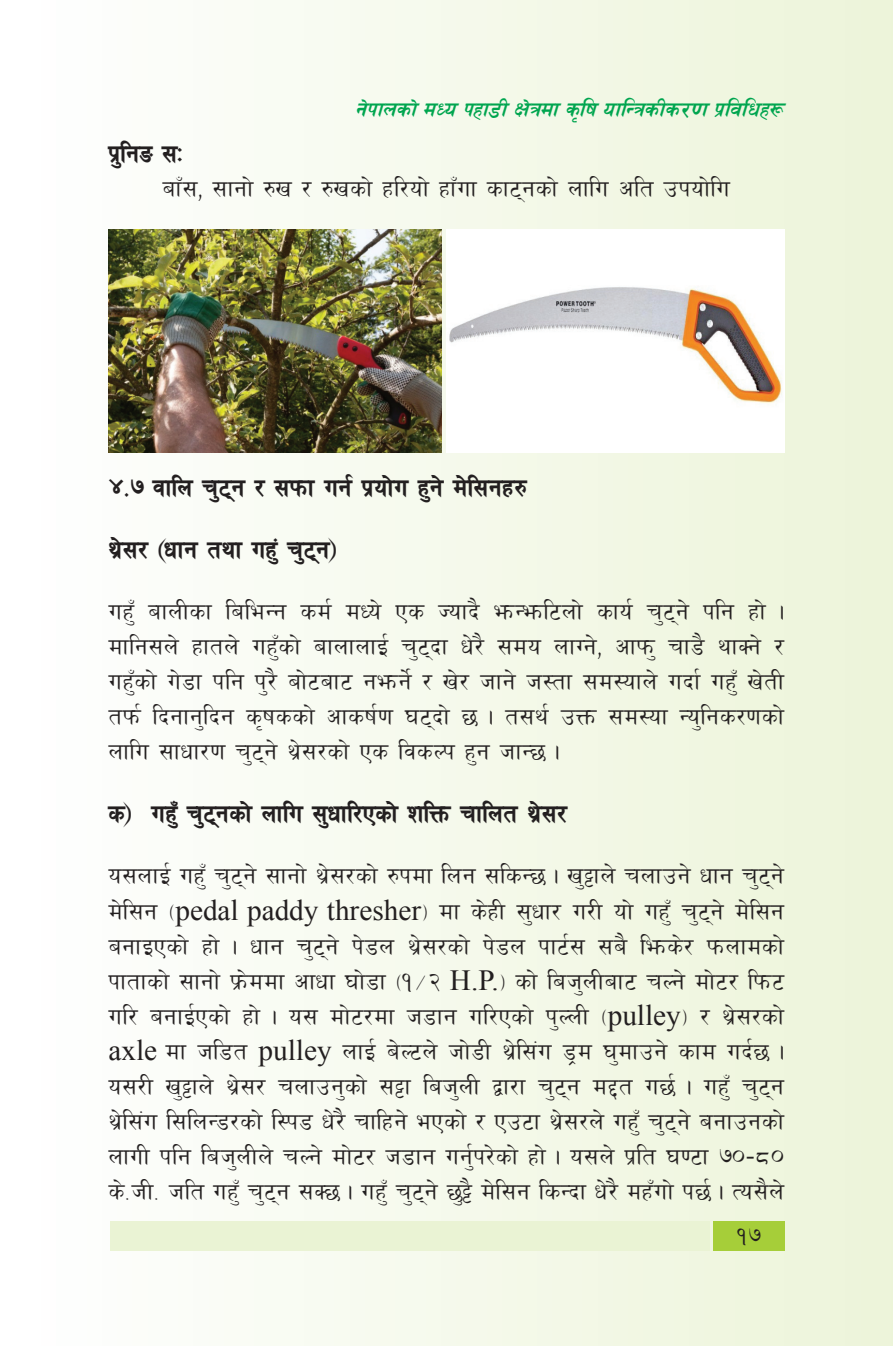
<style>
.page{position:relative;width:893px;height:1346px;background:#fff}
.page>*{position:absolute;margin:0;border:0;box-sizing:border-box;transform-origin:0 0}
.t1{font:29.25px/35.1px "Preeti";color:#231f20}
.t2{font:700 29.25px/62.1px "Preeti";color:#231f20}
.t3{font:italic 700 27px "Nagarik";color:#00a54f}
.t4{font:20.25px "Fontasy Himali";color:#231f20}
.s1{font-family:"Times New Roman"}
</style>
<div class="page">
<div style="left:0;top:0;width:893px;height:1346px;background:linear-gradient(to right,#feffff,#ecf4d9)"></div>
<div style="left:713px;top:1221px;width:71px;height:30px;background:#a6ce39"></div>
<div style="left:111px;top:1221px;width:599px;height:30px;background:#eaf3d4"></div>
<img style="left:108px;top:230px;width:333px;height:222px">
<img style="left:446px;top:230px;width:338px;height:223px">
<p class="t3" style="left:357px;top:96px;width:429px">g]kfnsf]dWo kxf8L If]qdf s[lif oflGqsLs/0f k|ljlwx¿</p>
<p class="t2" style="left:108px;top:124px;width:76px">k|'lgª ;M</p>
<p class="t1" style="left:162px;top:172px;width:570px">afF;, ;fgf]?v / ?vsf]xl/of]xfFuf sf6\gsf]nflu clt pkof]lu</p>
<p class="t2" style="left:108px;top:457px;width:420px">$=&amp; jfln r'6\g / ;kmf ug{ k|of]u x'g]d]l;gx? y|];/ -wfg tyf ux'+ r'6\g_</p>
<p class="t1" style="left:108px;top:595px;width:689px">ux'F afnLsf laleGg sd{ dWo] Ps Hofb}emGeml6nf] sfo{ r'6\g] klg xf] . dflg;n]xftn]ux'Fsf]afnfnfO{ r'6\bf w]/};do nfUg], cfkm' rf8}yfSg]/ ux'Fsf]u]8f klg k'/}af]6af6 gemg]{ / v]/ hfg]h:tf ;d:ofn]ubf{ ux'F v]tL tkm{ lbgfg'lbg s[ifssf]cfsif{0f 36\bf]5 . t;y{ pQm ;d:of Go'lgs/0fsf] nflu ;fwf/0f r'6\g]y|];/sf]Ps ljsNk x'g hfG5 .</p>
<p class="t2" style="left:108px;top:784px;width:460px">s_ ux'F r'6\gsf]nflu ;'wfl/Psf]zlQm rflnt y|];/</p>
<p class="t1" style="left:108px;top:859px;width:689px">o;nfO{ ux'F r'6\g];fgf]y|];/sf]?kdf lng ;lsG5 . v'§fn]rnfpg]wfg r'6\g] d]l;g -<span class="s1">pedal paddy thresher</span>_ df s]xL ;'wf/ u/L of ux</p>
<p class="t1" style="left:108px;top:894px;width:689px;text-indent:525px">] 'F r'6\g]d]l;g agfOPsf] xf] . wfg r'6\g] k]8n y|];/sf] k]8n kf6{; ;a}lems]/ kmnfdsf] kftfsf];fgf]k|m]ddf cfwf 3f]8f -!÷@ <span class="s1">H.P.</span>_ sf]lah'nLaf6 rNg]df]6/ lkm6 ul/ agfO{Psf]xf]. o; df]6/df h8fg ul/Psf]k'NnL -<span class="s1">pulley</span>_ / y|];/sf] <span class="s1">axle</span> df hl8t <span class="s1">pulley</span> nfO{ a]N6n]hf]8L y|]l;+u 8«d 3'dfpg]sfd ub{5 . o;/L v'§fn]y|];/ rnfpg'sf];§f lah'nL åf/f r'6\g d2t u5{ . ux'F r'6\g y|]l;+u l;lnG8/sf]l:k8 w]/}rflxg]ePsf]/ Pp6f y|];/n]ux'F r'6\g]agfpgsf] nfuL klg lah'nLn]rNg]df]6/ h8fg ug{'k/]sf]xf]. o;n]k|lt 306f &amp;)–*) s]=hL= hlt ux'F r'6g ;S5 . ux'F r'6\g]5'§}d]l;g lsGbf w]/}dxFuf]k5{ . To;}n]</p>
<p class="t1" style="left:277px;top:1175px;width:9px">\</p>
<p class="t4" style="left:737px;top:1222px;width:24px">17</p>
</div>
